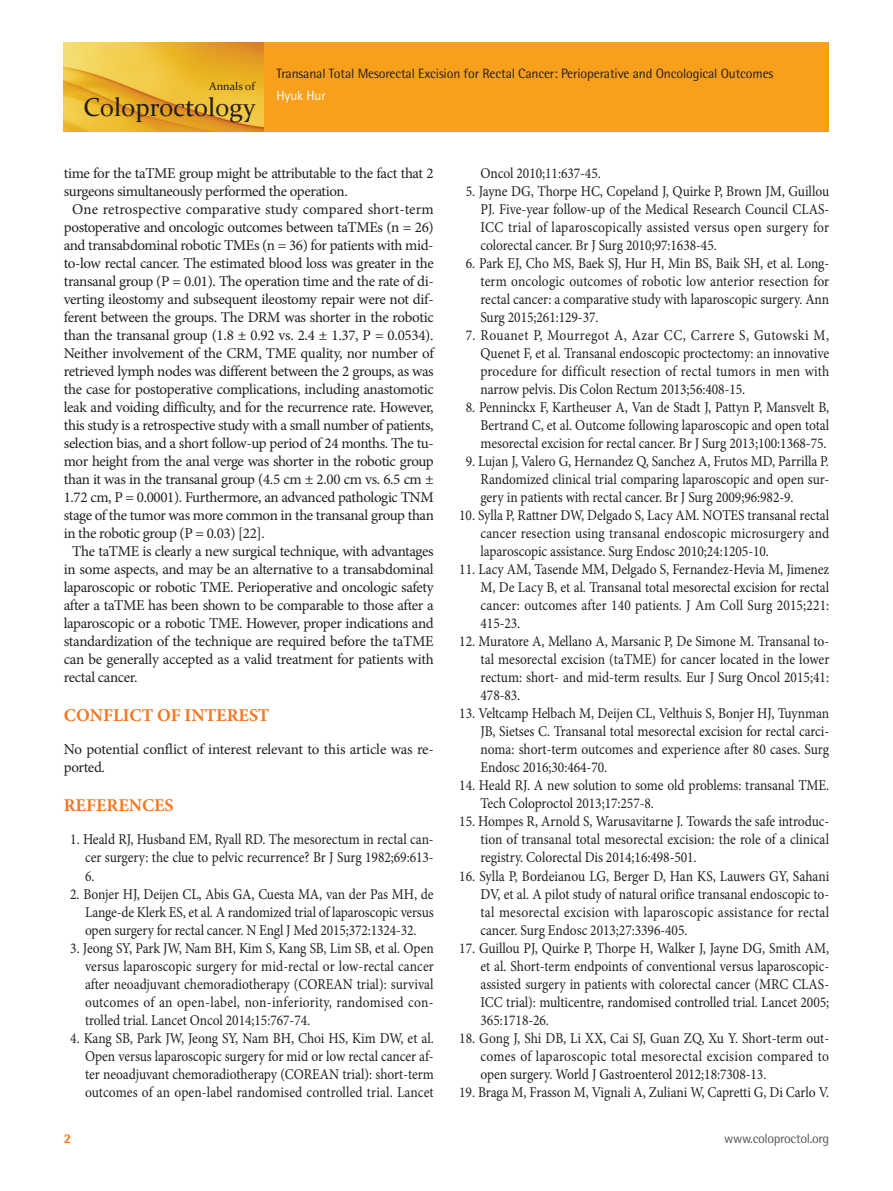
<style>
.page{position:relative;width:893px;height:1191px;background:#fff}
.page>*{position:absolute;margin:0;border:0;box-sizing:border-box;transform-origin:0 0}
.t1{font:25.95px "Constantia";color:#231f20}
.본문제목_대{font:700 18px "Minion Pro";color:#f47721}
.참고문헌1{font:15px/18px "Minion Pro";letter-spacing:-.005em;color:#231f20;text-align:justify;scale:.9 1}
.참고문헌2{font:15px/18px "Minion Pro";letter-spacing:-.005em;color:#231f20;text-align:justify;scale:.9 1}
.본문{font:15px/18px "Minion Pro";letter-spacing:-.025em;color:#231f20}
.t2{font:13.5px "Rotis Semi Sans Std";letter-spacing:-.01em;color:#231f20}
.t3{font:13.5px "Rotis Semi Sans Std";letter-spacing:-.025em;color:#57585a}
.t4{font:13.5px "Rotis Semi Sans Std";letter-spacing:-.01em;color:#fff}
.t5{font:800 13.5px "Rotis Semi Sans Std";color:#f47721}
.t6{font:11.25px "Constantia";color:#231f20}
</style>
<div class="page">
<div style="left:264px;top:43px;width:565px;height:89px;background:#f89f1c"></div>
<img style="left:64px;top:43px;width:200px;height:89px">
<p class="t6" style="left:209px;top:79px;width:47px">Annals of</p>
<p class="t1" style="left:83px;top:90px;width:174px">Coloproctology</p>
<p class="t2" style="left:276px;top:66px;width:498px">Transanal Total Mesorectal Excision for Rectal Cancer: Perioperative and Oncological Outcomes</p>
<p class="t4" style="left:276px;top:88px;width:51px">Hyuk Hur</p>
<p class="본문" style="left:64px;top:164px;width:371px">time for the taTME group might be attributable to the fact that 2 surgeons simultaneously performed the operation.</p>
<p class="본문" style="left:64px;top:200px;width:372px;text-align:justify;text-indent:9px">One retrospective comparative study compared short-term postoperative and oncologic outcomes between taTMEs (n = 26) and transabdominal robotic TMEs (n = 36) for patients with mid&shy;to-low rectal cancer. The estimated blood loss was greater in the transanal group (P = 0.01). The operation time and the rate of di&shy;verting ileostomy and subsequent ileostomy repair were not dif&shy;ferent between the groups. The DRM was shorter in the robotic than the transanal group (1.8 ± 0.92 vs. 2.4 ± 1.37, P = 0.0534).<br>Neither involvement of the CRM, TME quality, nor number of retrieved lymph nodes was different between the 2 groups, as was the case for postoperative complications, including anastomotic leak and voiding difficulty, and for the recurrence rate. However, this study is a retrospective study with a small number of patients, selection bias, and a short follow-up period of 24 months. The tu&shy;mor height from the anal verge was shorter in the robotic group than it was in the transanal group (4.5 cm ± 2.00 cm vs. 6.5 cm ± 1.72 cm, P = 0.0001). Furthermore, an advanced pathologic TNM stage of the tumor was more common in the transanal group than in the robotic group (P = 0.03) [22].</p>
<p class="본문" style="left:64px;top:542px;width:371px;text-align:justify;text-indent:9px">The taTME is clearly a new surgical technique, with advantages in some aspects, and may be an alternative to a transabdominal laparoscopic or robotic TME. Perioperative and oncologic safety after a taTME has been shown to be comparable to those after a laparoscopic or a robotic TME. However, proper indications and standardization of the technique are required before the taTME can be generally accepted as a valid treatment for patients with rectal cancer.</p>
<p class="본문제목_대" style="left:64px;top:702px;width:207px">CONFLICT OF INTEREST</p>
<p class="본문" style="left:64px;top:740px;width:371px">No potential conflict of interest relevant to this article was re&shy;ported.</p>
<p class="본문제목_대" style="left:64px;top:792px;width:111px">REFERENCES</p>
<p class="참고문헌1" style="left:85px;top:830px;width:389px;text-indent:-15px">1. Heald RJ, Husband EM, Ryall RD. The mesorectum in rectal can&shy;cer surgery: the clue to pelvic recurrence? Br J Surg 1982;69:613- 6.</p>
<p class="참고문헌1" style="left:85px;top:884px;width:389px;text-indent:-15px">2. Bonjer HJ, Deijen CL, Abis GA, Cuesta MA, van der Pas MH, de Lange-de Klerk ES, et al. A randomized trial of laparoscopic versus open surgery for rectal cancer. N Engl J Med 2015;372:1324-32.</p>
<p class="참고문헌1" style="left:85px;top:938px;width:389px;text-indent:-15px">3. Jeong SY, Park JW, Nam BH, Kim S, Kang SB, Lim SB, et al. Open versus laparoscopic surgery for mid-rectal or low-rectal cancer after neoadjuvant chemoradiotherapy (COREAN trial): survival outcomes of an open-label, non-inferiority, randomised con&shy;trolled trial. Lancet Oncol 2014;15:767-74.</p>
<p class="참고문헌1" style="left:85px;top:1028px;width:389px;text-indent:-15px">4. Kang SB, Park JW, Jeong SY, Nam BH, Choi HS, Kim DW, et al.<br>Open versus laparoscopic surgery for mid or low rectal cancer af&shy;ter neoadjuvant chemoradiotherapy (COREAN trial): short-term outcomes of an open-label randomised controlled trial. Lancet</p>
<p class="참고문헌1" style="left:480px;top:164px;width:135px">Oncol 2010;11:637-45.</p>
<p class="참고문헌1" style="left:480px;top:182px;width:389px;text-indent:-15px">5. Jayne DG, Thorpe HC, Copeland J, Quirke P, Brown JM, Guillou PJ. Five-year follow-up of the Medical Research Council CLAS-ICC trial of laparoscopically assisted versus open surgery for colorectal cancer. Br J Surg 2010;97:1638-45.</p>
<p class="참고문헌1" style="left:480px;top:254px;width:389px;text-indent:-15px">6. Park EJ, Cho MS, Baek SJ, Hur H, Min BS, Baik SH, et al. Long&shy;term oncologic outcomes of robotic low anterior resection for rectal cancer: a comparative study with laparoscopic surgery. Ann Surg 2015;261:129-37.</p>
<p class="참고문헌1" style="left:480px;top:326px;width:389px;text-indent:-15px">7. Rouanet P, Mourregot A, Azar CC, Carrere S, Gutowski M, Quenet F, et al. Transanal endoscopic proctectomy: an innovative procedure for difficult resection of rectal tumors in men with narrow pelvis. Dis Colon Rectum 2013;56:408-15.</p>
<p class="참고문헌1" style="left:480px;top:398px;width:389px;text-indent:-15px">8. Penninckx F, Kartheuser A, Van de Stadt J, Pattyn P, Mansvelt B, Bertrand C, et al. Outcome following laparoscopic and open total mesorectal excision for rectal cancer. Br J Surg 2013;100:1368-75.</p>
<p class="참고문헌1" style="left:480px;top:452px;width:389px;text-indent:-15px">9. Lujan J, Valero G, Hernandez Q, Sanchez A, Frutos MD, Parrilla P.<br>Randomized clinical trial comparing laparoscopic and open sur&shy;gery in patients with rectal cancer. Br J Surg 2009;96:982-9.</p>
<p class="참고문헌2" style="left:480px;top:506px;width:389px;text-indent:-21px">10. Sylla P, Rattner DW, Delgado S, Lacy AM. NOTES transanal rectal cancer resection using transanal endoscopic microsurgery and laparoscopic assistance. Surg Endosc 2010;24:1205-10.</p>
<p class="참고문헌2" style="left:480px;top:560px;width:389px;text-indent:-21px">11. Lacy AM, Tasende MM, Delgado S, Fernandez-Hevia M, Jimenez M, De Lacy B, et al. Transanal total mesorectal excision for rectal cancer: outcomes after 140 patients. J Am Coll Surg 2015;221:<br>415-23.</p>
<p class="참고문헌2" style="left:480px;top:632px;width:389px;text-indent:-21px">12. Muratore A, Mellano A, Marsanic P, De Simone M. Transanal to&shy;tal mesorectal excision (taTME) for cancer located in the lower rectum: short- and mid-term results. Eur J Surg Oncol 2015;41:<br>478-83.</p>
<p class="참고문헌2" style="left:480px;top:704px;width:389px;text-indent:-21px">13. Veltcamp Helbach M, Deijen CL, Velthuis S, Bonjer HJ, Tuynman JB, Sietses C. Transanal total mesorectal excision for rectal carci&shy;noma: short-term outcomes and experience after 80 cases. Surg Endosc 2016;30:464-70.</p>
<p class="참고문헌2" style="left:480px;top:776px;width:389px;text-indent:-21px">14. Heald RJ. A new solution to some old problems: transanal TME.<br>Tech Coloproctol 2013;17:257-8.</p>
<p class="참고문헌2" style="left:480px;top:812px;width:389px;text-indent:-21px">15. Hompes R, Arnold S, Warusavitarne J. Towards the safe introduc&shy;tion of transanal total mesorectal excision: the role of a clinical registry. Colorectal Dis 2014;16:498-501.</p>
<p class="참고문헌2" style="left:480px;top:866px;width:389px;text-indent:-21px">16. Sylla P, Bordeianou LG, Berger D, Han KS, Lauwers GY, Sahani DV, et al. A pilot study of natural orifice transanal endoscopic to&shy;tal mesorectal excision with laparoscopic assistance for rectal cancer. Surg Endosc 2013;27:3396-405.</p>
<p class="참고문헌2" style="left:480px;top:938px;width:389px;text-indent:-21px">17. Guillou PJ, Quirke P, Thorpe H, Walker J, Jayne DG, Smith AM, et al. Short-term endpoints of conventional versus laparoscopic&shy;assisted surgery in patients with colorectal cancer (MRC CLAS-ICC trial): multicentre, randomised controlled trial. Lancet 2005; 365:1718-26.</p>
<p class="참고문헌2" style="left:480px;top:1028px;width:389px;text-indent:-21px">18. Gong J, Shi DB, Li XX, Cai SJ, Guan ZQ, Xu Y. Short-term out&shy;comes of laparoscopic total mesorectal excision compared to open surgery. World J Gastroenterol 2012;18:7308-13.</p>
<p class="참고문헌2" style="left:459px;top:1082px;width:413px">19. Braga M, Frasson M, Vignali A, Zuliani W, Capretti G, Di Carlo V.</p>
<p class="t5" style="left:64px;top:1129px;width:9px">2</p>
<p class="t3" style="left:724px;top:1130px;width:106px">www.coloproctol.org</p>
</div>
